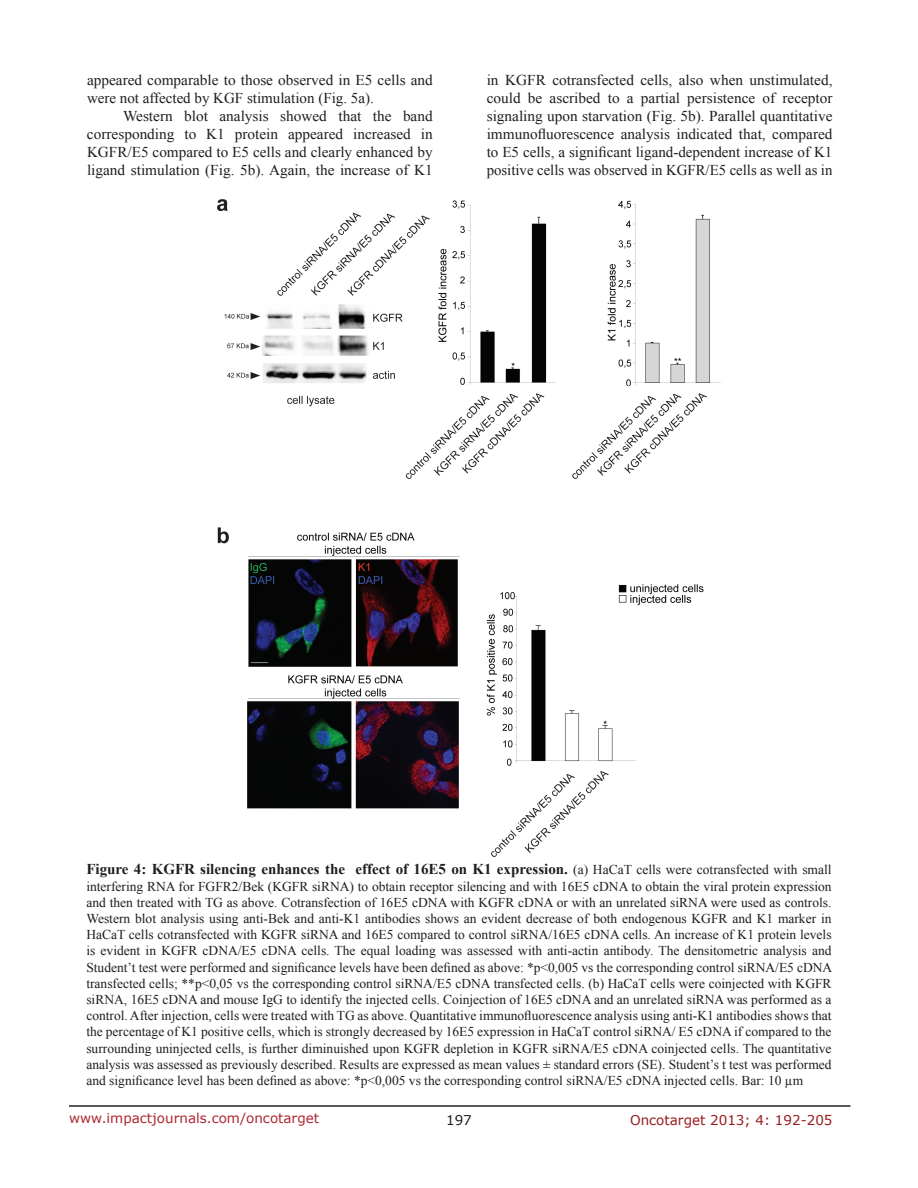
<style>
.page{position:relative;width:918px;height:1188px;background:#fff}
.page>*{position:absolute;margin:0;border:0;box-sizing:border-box;transform-origin:0 0}
.t1{font:15px/18px "Times New Roman";color:#201d20;text-align:justify}
.t2{font:700 15px "Times New Roman";color:#201d20}
.t3{font:13.5px/16.2px "Times New Roman";color:#201d20;text-align:justify}
.t4{font:13.5px "Verdana";color:#ac2830}
.t5{font:13.5px "Verdana";color:#971a1d}
.t6{font:13.5px "Verdana";color:#201d20}
.s1{font-weight:400;font-size:13.5px}
</style>
<div class="page">
<hr style="left:69px;top:1105px;width:781px;height:2px;background:#231f20">
<img style="left:218px;top:200px;width:503px;height:657px">
<p class="t1" style="left:87px;top:71px;width:347px">appeared comparable to those observed in E5 cells and were not affected by KGF stimulation (Fig. 5a).</p>
<p class="t1" style="left:87px;top:107px;width:347px;text-indent:36px">Western blot analysis showed that the band corresponding to K1 protein appeared increased in KGFR/E5 compared to E5 cells and clearly enhanced by ligand stimulation (Fig. 5b). Again, the increase of K1</p>
<p class="t1" style="left:487px;top:71px;width:347px">in KGFR cotransfected cells, also when unstimulated, could be ascribed to a partial persistence of receptor signaling upon starvation (Fig. 5b). Parallel quantitative immunofluorescence analysis indicated that, compared to E5 cells, a significant ligand-dependent increase of K1 positive cells was observed in KGFR/E5 cells as well as in</p>
<p class="t2" style="left:86px;top:859px;width:747px">Figure 4: KGFR silencing enhances the effect of 16E5 on K1 expression. <span class="s1">(a) HaCaT cells were cotransfected with small</span></p>
<p class="t3" style="left:86px;top:878px;width:747px">interfering RNA for FGFR2/Bek (KGFR siRNA) to obtain receptor silencing and with 16E5 cDNA to obtain the viral protein expression and then treated with TG as above. Cotransfection of 16E5 cDNA with KGFR cDNA or with an unrelated siRNA were used as controls.<br>Western blot analysis using anti-Bek and anti-K1 antibodies shows an evident decrease of both endogenous KGFR and K1 marker in HaCaT cells cotransfected with KGFR siRNA and 16E5 compared to control siRNA/16E5 cDNA cells. An increase of K1 protein levels is evident in KGFR cDNA/E5 cDNA cells. The equal loading was assessed with anti-actin antibody. The densitometric analysis and Student’t test were performed and significance levels have been defined as above: *p&lt;0,005 vs the corresponding control siRNA/E5 cDNA transfected cells; **p&lt;0,05 vs the corresponding control siRNA/E5 cDNA transfected cells. (b) HaCaT cells were coinjected with KGFR siRNA, 16E5 cDNA and mouse IgG to identify the injected cells. Coinjection of 16E5 cDNA and an unrelated siRNA was performed as a control. After injection, cells were treated with TG as above. Quantitative immunofluorescence analysis using anti-K1 antibodies shows that the percentage of K1 positive cells, which is strongly decreased by 16E5 expression in HaCaT control siRNA/ E5 cDNA if compared to the surrounding uninjected cells, is further diminuished upon KGFR depletion in KGFR siRNA/E5 cDNA coinjected cells. The quantitative analysis was assessed as previously described. Results are expressed as mean values ± standard errors (SE). Student’s t test was performed and significance level has been defined as above: *p&lt;0,005 vs the corresponding control siRNA/E5 cDNA injected cells. Bar: 10 µm</p>
<p class="t4" style="left:69px;top:1109px;width:252px">www.impactjournals.com/oncotarget</p>
<p class="t6" style="left:446px;top:1111px;width:27px">197</p>
<p class="t5" style="left:630px;top:1111px;width:204px">Oncotarget 2013; 4: 192-205</p>
</div>
